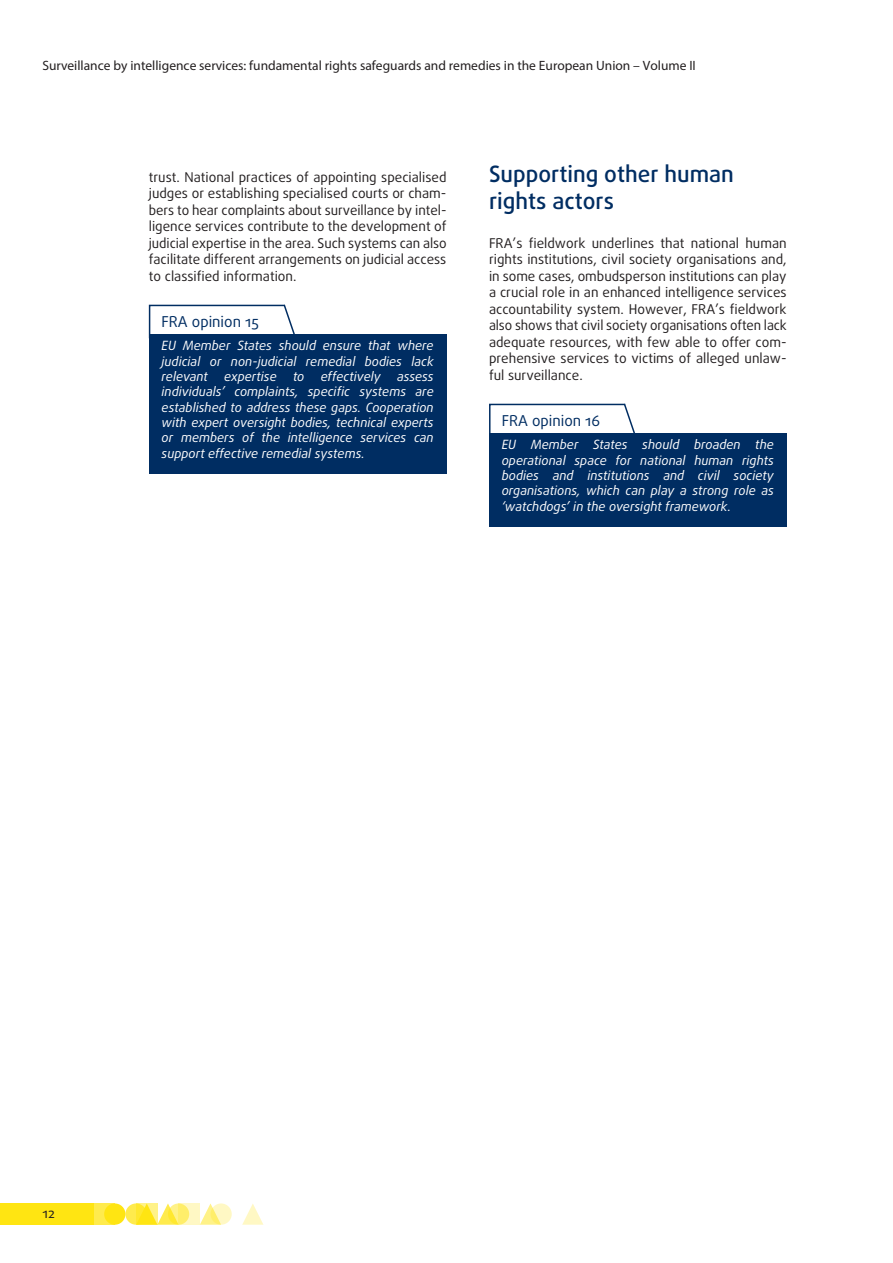
<style>
.page{position:relative;width:893px;height:1263px;background:#fff}
.page>*{position:absolute;margin:0;border:0;box-sizing:border-box;transform-origin:0 0}
.title_2{font:500 22.5px/27px "Daxline Pro";color:#002d62}
.opinion_header{font:15px "Daxline Pro";color:#002d62}
.body_text{font:13.5px/16.5px "Daxline Pro";color:#231f20;text-align:justify}
.t1{font:13.5px "Myriad Pro";color:#231f20}
.opinion_text{font:italic 12.75px/15.3px "Daxline Pro";color:#fff;text-align:justify}
</style>
<div class="page">
<svg style="left:125px;top:1203px;width:22px;height:22px"></svg>
<div style="left:94px;top:1203px;width:21px;height:22px;background:#ffeb4d"></div>
<div style="left:0;top:1203px;width:94px;height:22px;background:#ffe512"></div>
<svg style="left:200px;top:1203px;width:18px;height:22px"></svg>
<svg style="left:242px;top:1204px;width:21px;height:21px"></svg>
<div style="left:104px;top:1203px;width:21px;height:22px;background:#ffe512;border-radius:50%"></div>
<svg style="left:157px;top:1203px;width:18px;height:22px"></svg>
<svg style="left:168px;top:1203px;width:21px;height:22px"></svg>
<svg style="left:210px;top:1203px;width:22px;height:22px"></svg>
<svg style="left:136px;top:1203px;width:21px;height:22px"></svg>
<svg style="left:179px;top:1203px;width:21px;height:22px"></svg>
<div style="left:149px;top:334px;width:297px;height:139px;background:#002d62"></div>
<div style="left:489px;top:433px;width:298px;height:93px;background:#002d62"></div>
<svg style="left:148px;top:304px;width:147px;height:35px"></svg>
<svg style="left:489px;top:403px;width:146px;height:30px"></svg>
<p class="t1" style="left:43px;top:57px;width:655px">Surveillance by intelligence services: fundamental rights safeguards and remedies in the European Union – Volume II</p>
<p class="body_text" style="left:149px;top:169px;width:299px">trust. National practices of appointing specialised judges or establishing specialised courts or cham&shy;bers to hear complaints about surveillance by intel&shy;ligence services contribute to the development of judicial expertise in the area. Such systems can also facilitate different arrangements on judicial access to classified information.</p>
<p class="opinion_header" style="left:162px;top:311px;width:99px">FRA opinion 15</p>
<p class="opinion_text" style="left:162px;top:338px;width:274px">EU Member States should ensure that where judicial or non-judicial remedial bodies lack relevant</p>
<p class="opinion_text" style="left:224px;top:369px;width:54px">expertise</p>
<p class="opinion_text" style="left:293px;top:369px;width:13px">to</p>
<p class="opinion_text" style="left:321px;top:369px;width:62px">effectively</p>
<p class="opinion_text" style="left:162px;top:369px;width:274px;text-indent:235px">assess individuals’ complaints, specific systems are established to address these gaps. Cooperation with expert oversight bodies, technical experts or members of the intelligence services can support effective remedial systems.</p>
<p class="title_2" style="left:489px;top:160px;width:246px">Supporting other human rights actors</p>
<p class="body_text" style="left:489px;top:235px;width:299px">FRA’s fieldwork underlines that national human rights institutions, civil society organisations and, in some cases, ombudsperson institutions can play a crucial role in an enhanced intelligence services accountability system. However, FRA’s fieldwork also shows that civil society organisations often lack adequate resources, with few able to offer com&shy;prehensive services to victims of alleged unlaw&shy;ful surveillance.</p>
<p class="opinion_header" style="left:502px;top:410px;width:100px">FRA opinion 16</p>
<p class="opinion_text" style="left:502px;top:437px;width:274px">EU Member States should broaden the operational space for national human rights bodies and institutions and civil society organisations, which can play a strong role as ‘watchdogs’ in the oversight framework.</p>
<p class="body_text" style="left:43px;top:1205px;width:14px">12</p>
</div>
